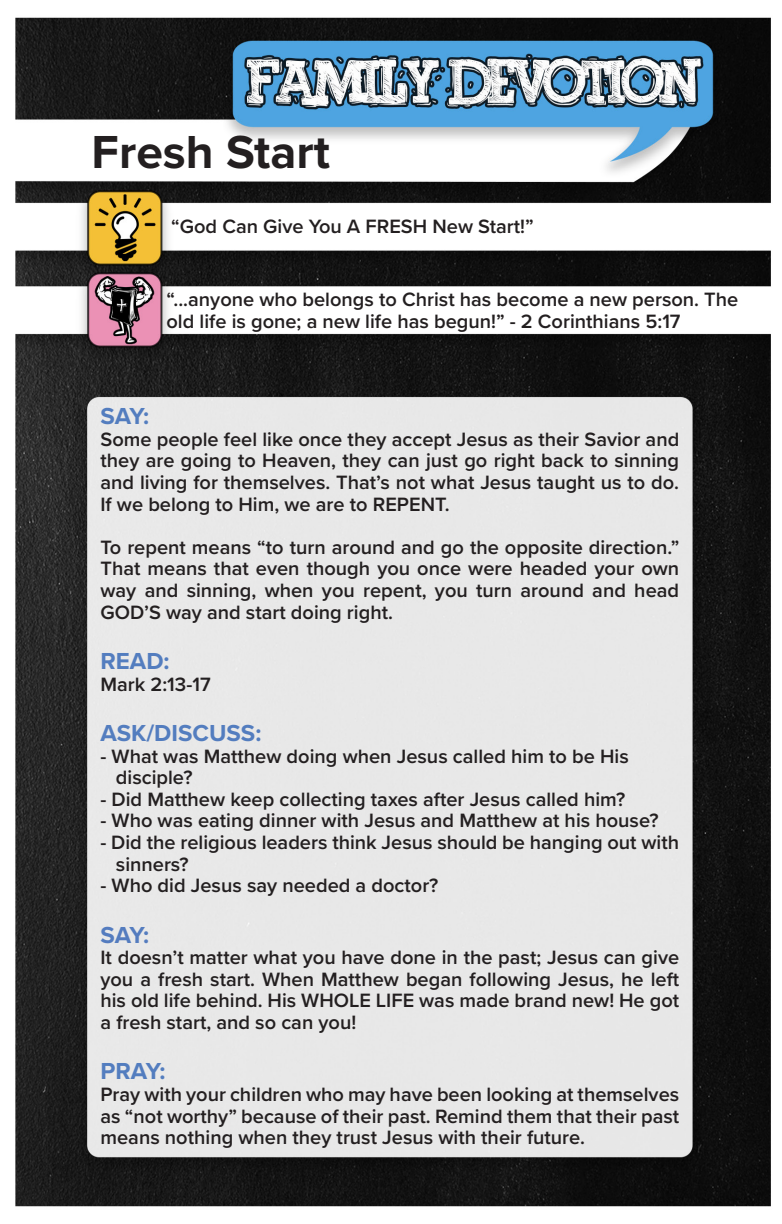
<style>
.page{position:relative;width:782px;height:1224px;background:#fff}
.page>*{position:absolute;margin:0;border:0;box-sizing:border-box;transform-origin:0 0}
.t1{font:700 48px "Proxima Nova";color:#231f20}
.t2{font:700 24px "Proxima Nova";color:#537dbf}
.t3{font:700 24px "Proxima Nova";color:#547cbf}
.t4{font:600 20px/21.6px "Proxima Nova";color:#231f20;text-align:justify}
</style>
<div class="page">
<img style="left:15px;top:17px;width:756px;height:1190px">
<p class="t1" style="left:92px;top:116px;width:240px">Fresh Start</p>
<p class="t4" style="left:171px;top:215px;width:364px">“God Can Give You A FRESH New Start!”</p>
<p class="t4" style="left:166px;top:288px;width:573px">“...anyone who belongs to Christ has become a new person. The old life is gone; a new life has begun!” - 2 Corinthians 5:17</p>
<p class="t2" style="left:100px;top:398px;width:50px">SAY:</p>
<p class="t4" style="left:100px;top:428px;width:580px">Some people feel like once they accept Jesus as their Savior and they are going to Heaven, they can just go right back to sinning and living for themselves. That’s not what Jesus taught us to do.<br>If we belong to Him, we are to REPENT.</p>
<p class="t4" style="left:100px;top:536px;width:580px">To repent means “to turn around and go the opposite direction.” That means that even though you once were headed your own way and sinning, when you repent, you turn around and head GOD’S way and start doing right.</p>
<p class="t2" style="left:100px;top:643px;width:71px">READ:</p>
<p class="t4" style="left:100px;top:673px;width:112px">Mark 2:13-17</p>
<p class="t2" style="left:100px;top:715px;width:162px">ASK/DISCUSS:</p>
<p class="t4" style="left:100px;top:745px;width:530px">- What was Matthew doing when Jesus called him to be His</p>
<p class="t4" style="left:116px;top:766px;width:78px">disciple?</p>
<p class="t4" style="left:100px;top:788px;width:526px">- Did Matthew keep collecting taxes after Jesus called him?</p>
<p class="t4" style="left:100px;top:809px;width:559px">- Who was eating dinner with Jesus and Matthew at his house?</p>
<p class="t4" style="left:100px;top:831px;width:580px">- Did the religious leaders think Jesus should be hanging out with</p>
<p class="t4" style="left:116px;top:853px;width:74px">sinners?</p>
<p class="t4" style="left:100px;top:874px;width:339px">- Who did Jesus say needed a doctor?</p>
<p class="t3" style="left:100px;top:917px;width:50px">SAY:</p>
<p class="t4" style="left:100px;top:946px;width:580px">It doesn’t matter what you have done in the past; Jesus can give you a fresh start. When Matthew began following Jesus, he left his old life behind. His WHOLE LIFE was made brand new! He got a fresh start, and so can you!</p>
<p class="t2" style="left:100px;top:1053px;width:67px">PRAY:</p>
<p class="t4" style="left:100px;top:1083px;width:580px">Pray with your children who may have been looking at themselves as “not worthy” because of their past. Remind them that their past means nothing when they trust Jesus with their future.</p>
</div>
